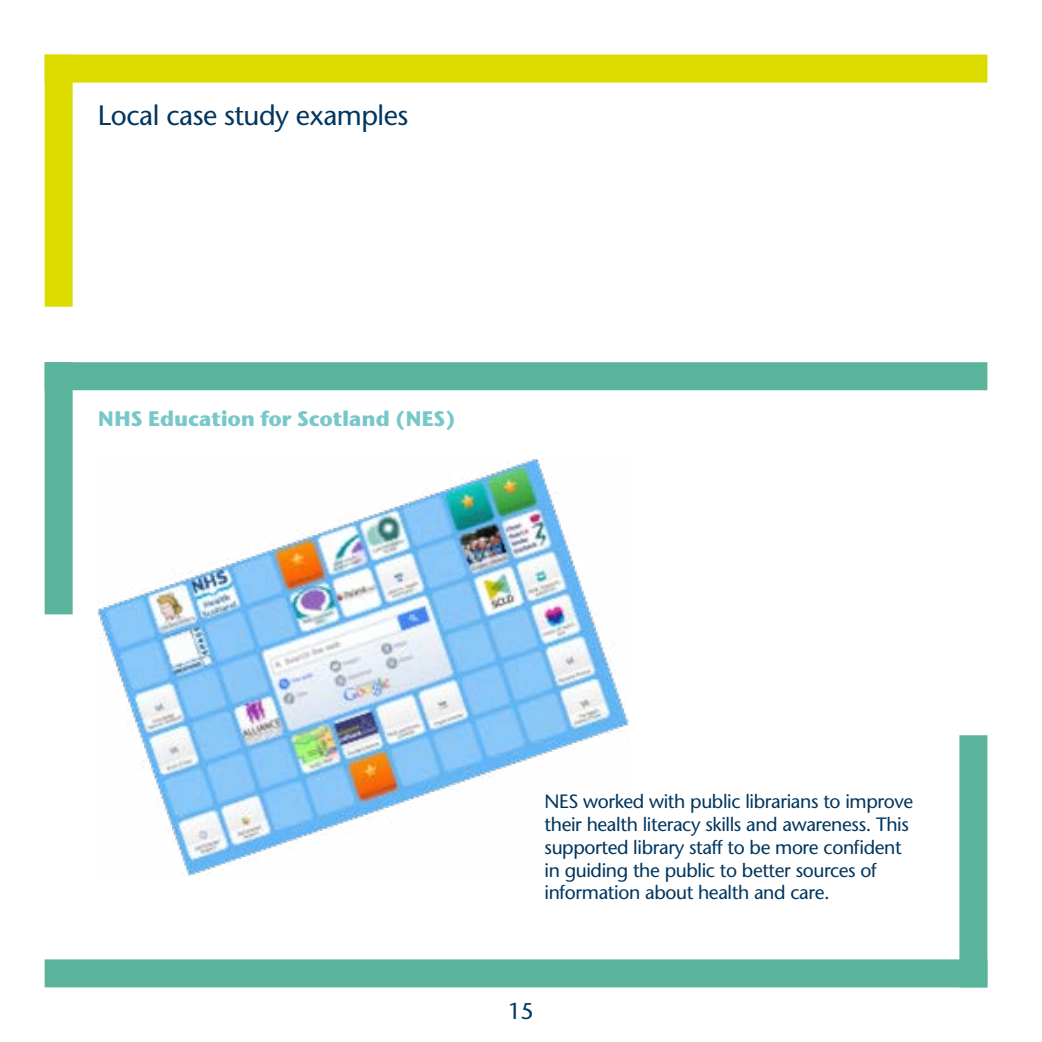
<style>
.page{position:relative;width:1042px;height:1042px;background:#fff}
.page>*{position:absolute;margin:0;border:0;box-sizing:border-box;transform-origin:0 0}
.t1{font:28px "Stone Sans";letter-spacing:-.02em;color:#00365f}
.t2{font:22.75px "Stone Sans";color:#00365f}
.t3{font:700 21px "ITC Stone Sans";letter-spacing:-.01em;color:#78c7ca}
.t4{font:19.25px/22.8px "Stone Sans";letter-spacing:-.02em;color:#00365f}
</style>
<div class="page">
<div style="left:45px;top:362px;width:28px;height:252px;background:#5ab39b"></div>
<div style="left:959px;top:735px;width:28px;height:252px;background:#5ab39b"></div>
<div style="left:45px;top:362px;width:942px;height:28px;background:#5ab39b"></div>
<div style="left:45px;top:959px;width:942px;height:28px;background:#5ab39b"></div>
<img style="left:98px;top:459px;width:530px;height:416px">
<div style="left:45px;top:55px;width:28px;height:252px;background:#dcdb00"></div>
<div style="left:45px;top:55px;width:942px;height:28px;background:#dcdb00"></div>
<h1 class="t1" style="left:98px;top:99px;width:312px">Local case study examples</h1>
<p class="t3" style="left:98px;top:405px;width:359px">NHS Education for Scotland (NES)</p>
<p class="t4" style="left:544px;top:790px;width:370px">NES worked with public librarians to improve their health literacy skills and awareness. This supported library staff to be more confident in guiding the public to better sources of information about health and care.</p>
<p class="t2" style="left:508px;top:998px;width:27px">15</p>
</div>
